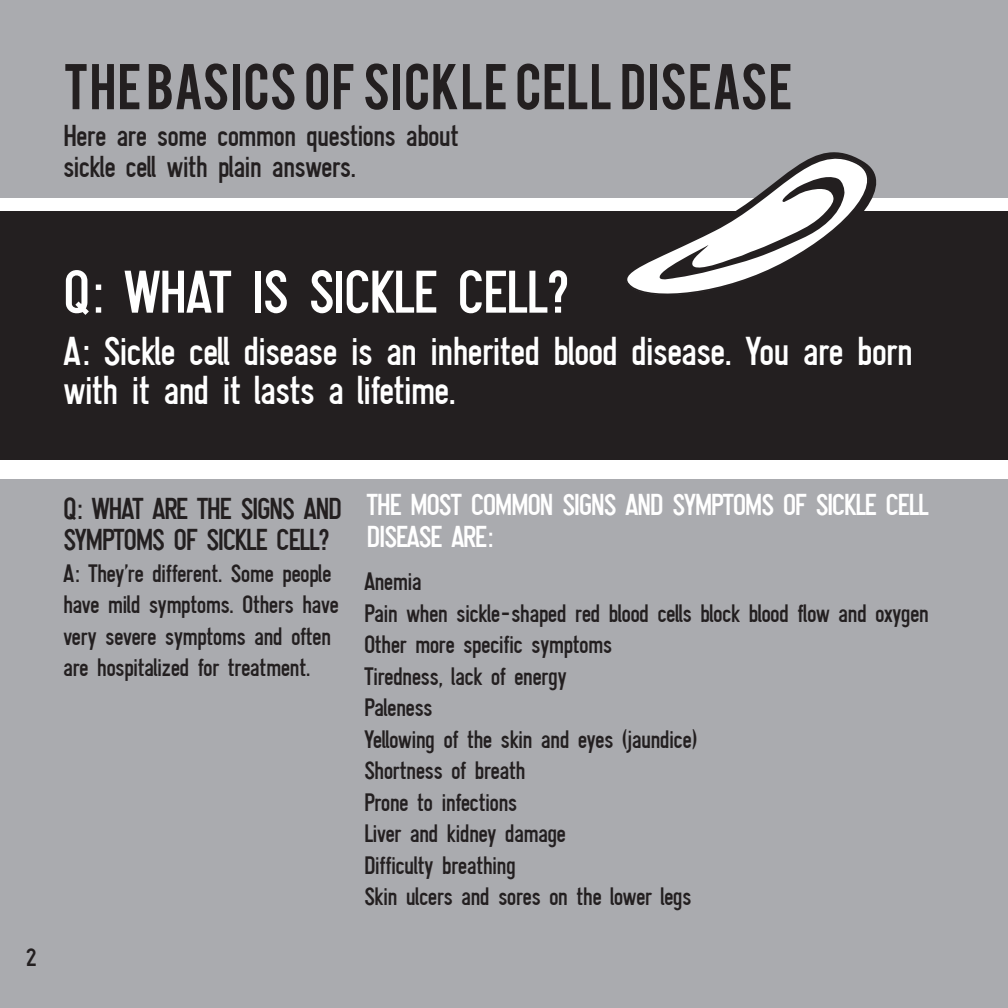
<style>
.page{position:relative;width:1008px;height:1008px;background:#fff}
.page>*{position:absolute;margin:0;border:0;box-sizing:border-box;transform-origin:0 0}
.t1{font:63px "Gliscor Gothic";letter-spacing:-.03em;color:#fff}
.t2{font:50.75px "Bebas";letter-spacing:.015em;color:#231f20}
.t3{font:42px/38.5px "Gliscor Gothic";letter-spacing:-.03em;color:#fff}
.t4{font:31.5px/31.5px "Gliscor Gothic";letter-spacing:-.03em;color:#231f20}
.t5{font:31.5px/31.5px "Gliscor Gothic";letter-spacing:-.05em;color:#fff}
.t6{font:31.5px/31.5px "Gliscor Gothic";letter-spacing:-.05em;color:#231f20}
.t7{font:26.25px/31.5px "Gliscor Gothic";letter-spacing:-.03em;color:#231f20}
</style>
<div class="page">
<div style="left:0;top:212px;width:1008px;height:248px;background:#231f20"></div>
<div style="left:0;top:0;width:1008px;height:198px;background:#aaabaf"></div>
<div style="left:0;top:480px;width:1008px;height:528px;background:#aaabaf"></div>
<svg style="left:609px;top:152px;width:281px;height:143px"></svg>
<svg style="left:656px;top:174px;width:189px;height:107px"></svg>
<h2 class="t2" style="left:63px;top:50px;width:731px">THE BASICS OF SICKLE CELL DISEASE</h2>
<p class="t4" style="left:63px;top:119px;width:398px">Here are some common questions about sickle cell with plain answers.</p>
<p class="t1" style="left:63px;top:254px;width:507px">Q: WHAT IS SICKLE CELL?</p>
<p class="t3" style="left:63px;top:332px;width:852px">A: Sickle cell disease is an inherited blood disease. You are born with it and it lasts a lifetime.</p>
<p class="t7" style="left:26px;top:941px;width:13px">2</p>
<p class="t6" style="left:63px;top:492px;width:281px">Q: WHAT ARE THE SIGNS AND<br>SYMPTOMS OF SICKLE CELL?</p>
<p class="t7" style="left:63px;top:557px;width:278px">A: They’re different. Some people have mild symptoms. Others have very severe symptoms and often are hospitalized for treatment.</p>
<p class="t5" style="left:367px;top:489px;width:564px">THE MOST COMMON SIGNS AND SYMPTOMS OF SICKLE CELL<br>DISEASE ARE:</p>
<p class="t7" style="left:364px;top:565px;width:59px">Anemia</p>
<p class="t7" style="left:364px;top:597px;width:567px">Pain when sickle-shaped red blood cells block blood flow and oxygen</p>
<p class="t7" style="left:364px;top:628px;width:250px">Other more specific symptoms</p>
<p class="t7" style="left:364px;top:660px;width:205px">Tiredness, lack of energy</p>
<p class="t7" style="left:364px;top:691px;width:70px">Paleness</p>
<p class="t7" style="left:364px;top:723px;width:335px">Yellowing of the skin and eyes (jaundice)</p>
<p class="t7" style="left:364px;top:754px;width:163px">Shortness of breath</p>
<p class="t7" style="left:364px;top:786px;width:155px">Prone to infections</p>
<p class="t7" style="left:364px;top:817px;width:204px">Liver and kidney damage</p>
<p class="t7" style="left:364px;top:849px;width:154px">Difficulty breathing</p>
<p class="t7" style="left:364px;top:880px;width:329px">Skin ulcers and sores on the lower legs</p>
</div>
